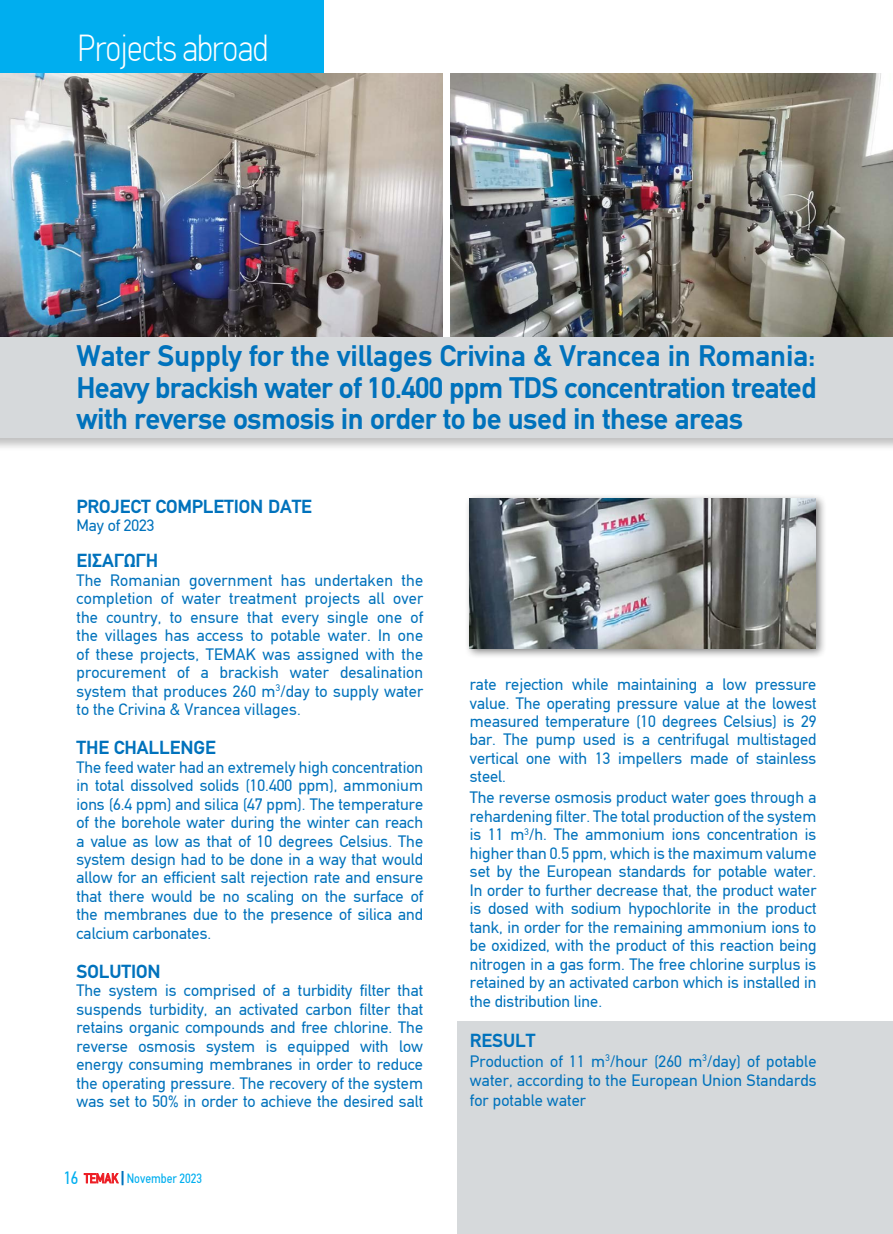
<style>
.page{position:relative;width:893px;height:1234px;background:#fff}
.page>*{position:absolute;margin:0;border:0;box-sizing:border-box;transform-origin:0 0}
.t1{font:100 condensed 37.5px "PF Din Text";letter-spacing:-.03em;color:#fff}
.t2{font:700 30px/31.5px "PF Din Text";letter-spacing:-.02em;color:#0072bc;text-align:justify}
.t3{font:700 19.05px "PF Din Text";letter-spacing:-.005em;color:#0072bc}
.t4{font:16.5px/18.5px "PF Din Text";color:#0072bc;text-align:justify}
.t5{font:13.5px "PF Din Text Condensed";color:#00aeef}
.s1{font-size:18px}
.s2{color:#ed1d24}
.s3{color:#0072bc}
</style>
<div class="page">
<svg style="left:84px;top:1171px;width:39px;height:13px"></svg>
<div style="left:0;top:0;width:324px;height:73px;background:#00aeef"></div>
<div style="left:457px;top:1021px;width:436px;height:212px;background:#d6d9db"></div>
<div style="left:0;top:146px;width:893px;height:306px;background:#000;opacity:.25"></div>
<div style="left:0;top:148px;width:893px;height:289px;background:#d6d9db"></div>
<img style="left:0;top:73px;width:443px;height:264px">
<img style="left:450px;top:73px;width:443px;height:264px">
<div style="left:443px;top:69px;width:7px;height:268px;background:#fff"></div>
<div style="left:464px;top:493px;width:363px;height:166px;background:#000;opacity:.5"></div>
<img style="left:470px;top:498px;width:346px;height:150px">
<h1 class="t1" style="left:77px;top:27px;width:192px">Projects abroad</h1>
<h2 class="t2" style="left:77px;top:340px;width:741px">Water Supply for the villages Crivina &amp; Vrancea in Romania:<br>Heavy brackish water of 10.400 ppm TDS concentration treated with reverse osmosis in order to be used in these areas</h2>
<p class="t3" style="left:77px;top:495px;width:237px">PROJECT COMPLETION DATE</p>
<p class="t4" style="left:77px;top:516px;width:80px">May of 2023</p>
<p class="t3" style="left:77px;top:549px;width:83px">ΕΙΣΑΓΩΓΉ</p>
<p class="t4" style="left:77px;top:571px;width:348px">The Romanian government has undertaken the completion of water treatment projects all over the country, to ensure that every single one of the villages has access to potable water. In one of these projects, TEMAK was assigned with the procurement of a brackish water desalination system that produces 260 m<sup>3</sup>/day to supply water to the Crivina &amp; Vrancea villages.</p>
<p class="t3" style="left:77px;top:736px;width:141px">THE CHALLENGE</p>
<p class="t4" style="left:77px;top:757px;width:348px">The feed water had an extremely high concentration in total dissolved solids (10.400 ppm), ammonium ions (6.4 ppm) and silica (47 ppm). The temperature of the borehole water during the winter can reach a value as low as that of 10 degrees Celsius. The system design had to be done in a way that would allow for an efficient salt rejection rate and ensure that there would be no scaling on the surface of the membranes due to the presence of silica and calcium carbonates.</p>
<p class="t3" style="left:77px;top:960px;width:86px">SOLUTION</p>
<p class="t4" style="left:77px;top:981px;width:348px">The system is comprised of a turbidity filter that suspends turbidity, an activated carbon filter that retains organic compounds and free chlorine. The reverse osmosis system is equipped with low energy consuming membranes in order to reduce the operating pressure. The recovery of the system was set to 50% in order to achieve the desired salt</p>
<p class="t5" style="left:64px;top:1170px;width:140px"><span class="s1">16</span> <span class="s2">TEMAK</span> <span class="s3">|</span> Νovember 2023</p>
<p class="t4" style="left:470px;top:675px;width:348px">rate rejection while maintaining a low pressure value. The operating pressure value at the lowest measured temperature (10 degrees Celsius) is 29 bar. The pump used is a centrifugal multistaged vertical one with 13 impellers made of stainless steel.</p>
<p class="t4" style="left:470px;top:788px;width:348px">The reverse osmosis product water goes through a rehardening filter. The total production of the system is 11 m<sup>3</sup>/h. The ammonium ions concentration is higher than 0.5 ppm, which is the maximum valume set by the European standards for potable water.<br>In order to further decrease that, the product water is dosed with sodium hypochlorite in the product tank, in order for the remaining ammonium ions to be oxidized, with the product of this reaction being nitrogen in a gas form. The free chlorine surplus is retained by an activated carbon which is installed in the distribution line.</p>
<p class="t3" style="left:470px;top:1029px;width:67px">RESULT</p>
<p class="t4" style="left:470px;top:1050px;width:348px;line-height:19.5px">Production of 11 m<sup>3</sup>/hour (260 m<sup>3</sup>/day) of potable water, according to the European Union Standards for potable water</p>
</div>
